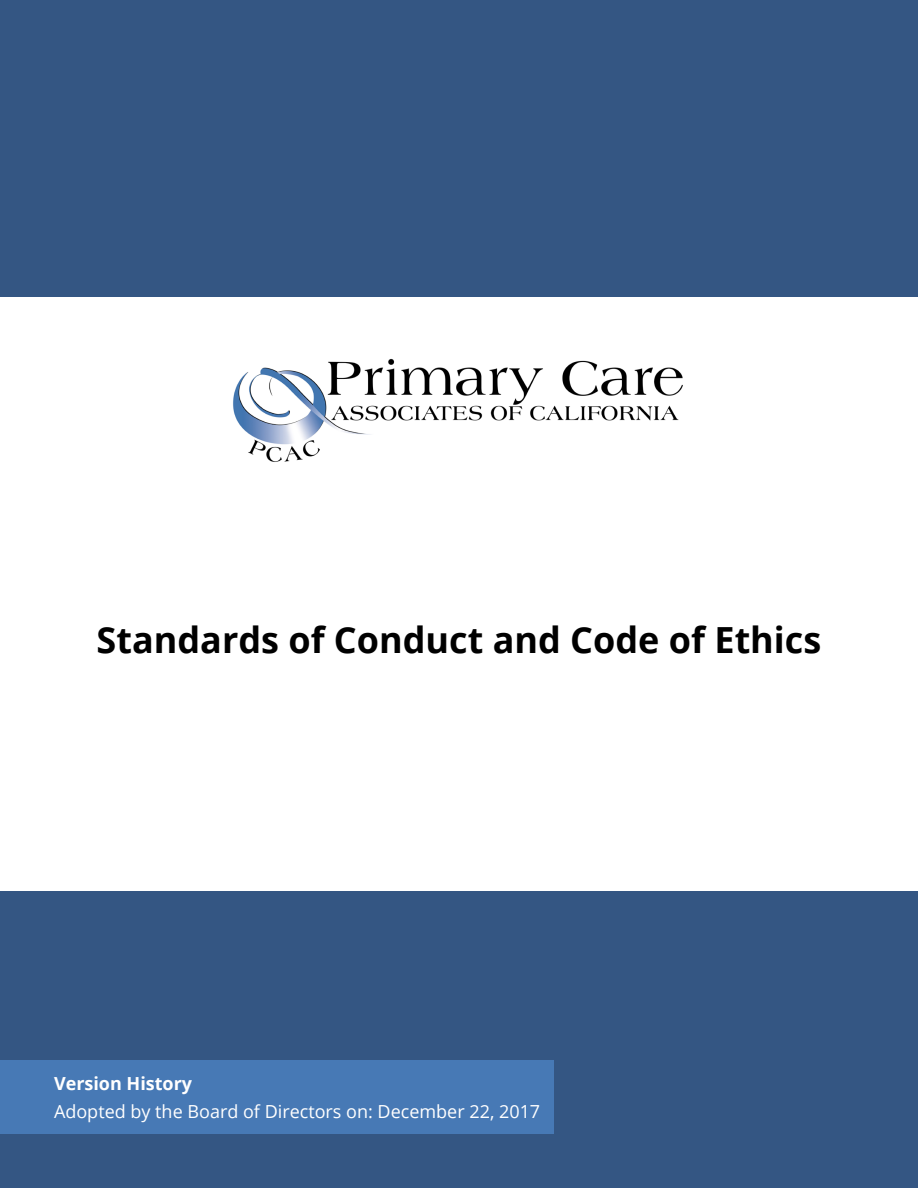
<style>
.page{position:relative;width:918px;height:1188px;background:#fff}
.page>*{position:absolute;margin:0;border:0;box-sizing:border-box;transform-origin:0 0}
.t1{font:700 36px "Open Sans";color:#000}
.t2{font:18px "Open Sans";color:#fff}
.t3{font:700 18px "Open Sans";color:#fff}
</style>
<div class="page">
<div style="left:0;top:891px;width:918px;height:297px;background:#345683"></div>
<div style="left:0;top:0;width:918px;height:297px;background:#345683"></div>
<img style="left:233px;top:358px;width:450px;height:104px">
<div style="left:0;top:1061px;width:554px;height:73px;background:#4779b5"></div>
<h1 class="t1" style="left:97px;top:615px;width:726px">Standards of Conduct and Code of Ethics</h1>
<p class="t3" style="left:54px;top:1071px;width:140px">Version History</p>
<p class="t2" style="left:54px;top:1099px;width:488px">Adopted by the Board of Directors on: December 22, 2017</p>
</div>
